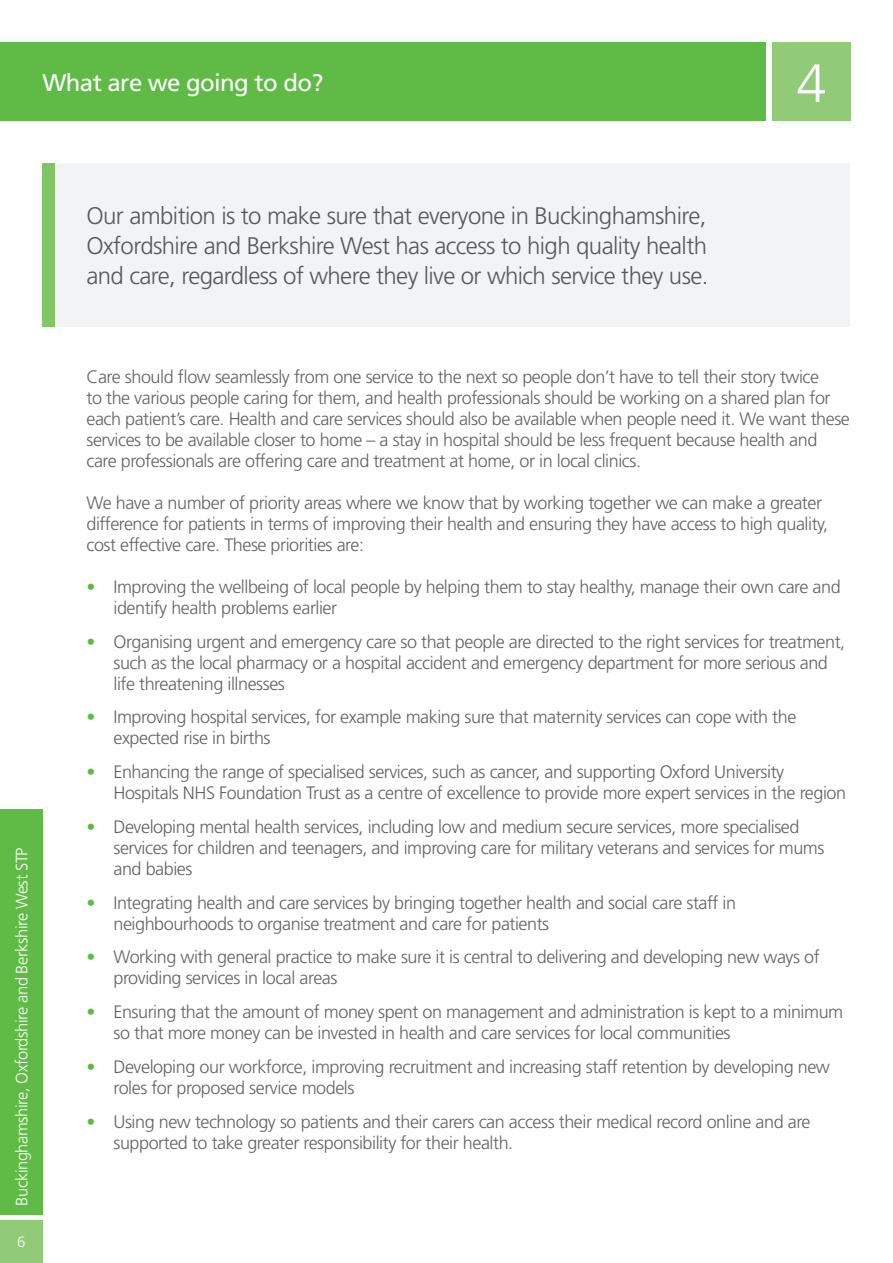
<style>
.page{position:relative;width:893px;height:1263px;background:#fff}
.page>*{position:absolute;margin:0;border:0;box-sizing:border-box;transform-origin:0 0}
.t1{font:300 54px "Frutiger LT Std";color:#fff}
.Intro_Para{font:300 24px/30px "Frutiger LT Std";letter-spacing:-.025em;color:#57585a;text-align:justify}
.t2{font:24px "Frutiger LT Std";letter-spacing:-.025em;color:#fff}
.t3{font:300 18px/21px "Frutiger LT Std";letter-spacing:-.025em;color:#636366}
.t4{font:300 16.5px "Frutiger LT Std";letter-spacing:-.025em;color:#fff}
.t5{font:300 15px "Frutiger LT Std";color:#fff}
.s1{color:#60bb46}
</style>
<div class="page">
<div style="left:0;top:43px;width:765px;height:78px;background:#60bb46"></div>
<div style="left:772px;top:43px;width:78px;height:78px;background:#92cb77"></div>
<div style="left:43px;top:164px;width:807px;height:163px;background:#f2f3f4"></div>
<div style="left:43px;top:164px;width:12px;height:163px;background:#81c665"></div>
<div style="left:0;top:809px;width:43px;height:406px;background:#60bb46"></div>
<div style="left:0;top:1220px;width:43px;height:43px;background:#92cb77"></div>
<p class="t2" style="left:43px;top:68px;width:282px">What are we going to do?</p>
<p class="t1" style="left:796px;top:53px;width:32px">4</p>
<p class="t4" style="left:12px;top:1206px;width:360px;rotate:-90deg">Buckinghamshire, Oxfordshire and Berkshire West STP</p>
<p class="t5" style="left:17px;top:1234px;width:10px">6</p>
<p class="Intro_Para" style="left:86px;top:201px;width:623px">Our ambition is to make sure that everyone in Buckinghamshire, Oxfordshire and Berkshire West has access to high quality health and care, regardless of where they live or which service they use.</p>
<p class="t3" style="left:86px;top:366px;width:765px">Care should flow seamlessly from one service to the next so people don’t have to tell their story twice<br>to the various people caring for them, and health professionals should be working on a shared plan for each patient’s care. Health and care services should also be available when people need it. We want these services to be available closer to home – a stay in hospital should be less frequent because health and care professionals are offering care and treatment at home, or in local clinics.</p>
<p class="t3" style="left:86px;top:492px;width:743px">We have a number of priority areas where we know that by working together we can make a greater difference for patients in terms of improving their health and ensuring they have access to high quality, cost effective care. These priorities are:</p>
<p class="t3" style="left:113px;top:576px;width:729px;text-indent:-27px"><span class="s1">•</span> Improving the wellbeing of local people by helping them to stay healthy, manage their own care and identify health problems earlier</p>
<p class="t3" style="left:113px;top:631px;width:733px;text-indent:-27px"><span class="s1">•</span> Organising urgent and emergency care so that people are directed to the right services for treatment, such as the local pharmacy or a hospital accident and emergency department for more serious and life threatening illnesses</p>
<p class="t3" style="left:113px;top:707px;width:684px;text-indent:-27px"><span class="s1">•</span> Improving hospital services, for example making sure that maternity services can cope with the expected rise in births</p>
<p class="t3" style="left:113px;top:762px;width:734px;text-indent:-27px"><span class="s1">•</span> Enhancing the range of specialised services, such as cancer, and supporting Oxford University<br>Hospitals NHS Foundation Trust as a centre of excellence to provide more expert services in the region</p>
<p class="t3" style="left:113px;top:816px;width:712px;text-indent:-27px"><span class="s1">•</span> Developing mental health services, including low and medium secure services, more specialised services for children and teenagers, and improving care for military veterans and services for mums and babies</p>
<p class="t3" style="left:113px;top:892px;width:624px;text-indent:-27px"><span class="s1">•</span> Integrating health and care services by bringing together health and social care staff in neighbourhoods to organise treatment and care for patients</p>
<p class="t3" style="left:113px;top:947px;width:708px;text-indent:-27px"><span class="s1">•</span> Working with general practice to make sure it is central to delivering and developing new ways of providing services in local areas</p>
<p class="t3" style="left:113px;top:1002px;width:731px;text-indent:-27px"><span class="s1">•</span> Ensuring that the amount of money spent on management and administration is kept to a minimum so that more money can be invested in health and care services for local communities</p>
<p class="t3" style="left:113px;top:1056px;width:718px;text-indent:-27px"><span class="s1">•</span> Developing our workforce, improving recruitment and increasing staff retention by developing new roles for proposed service models</p>
<p class="t3" style="left:113px;top:1111px;width:699px;text-indent:-27px"><span class="s1">•</span> Using new technology so patients and their carers can access their medical record online and are supported to take greater responsibility for their health.</p>
</div>
